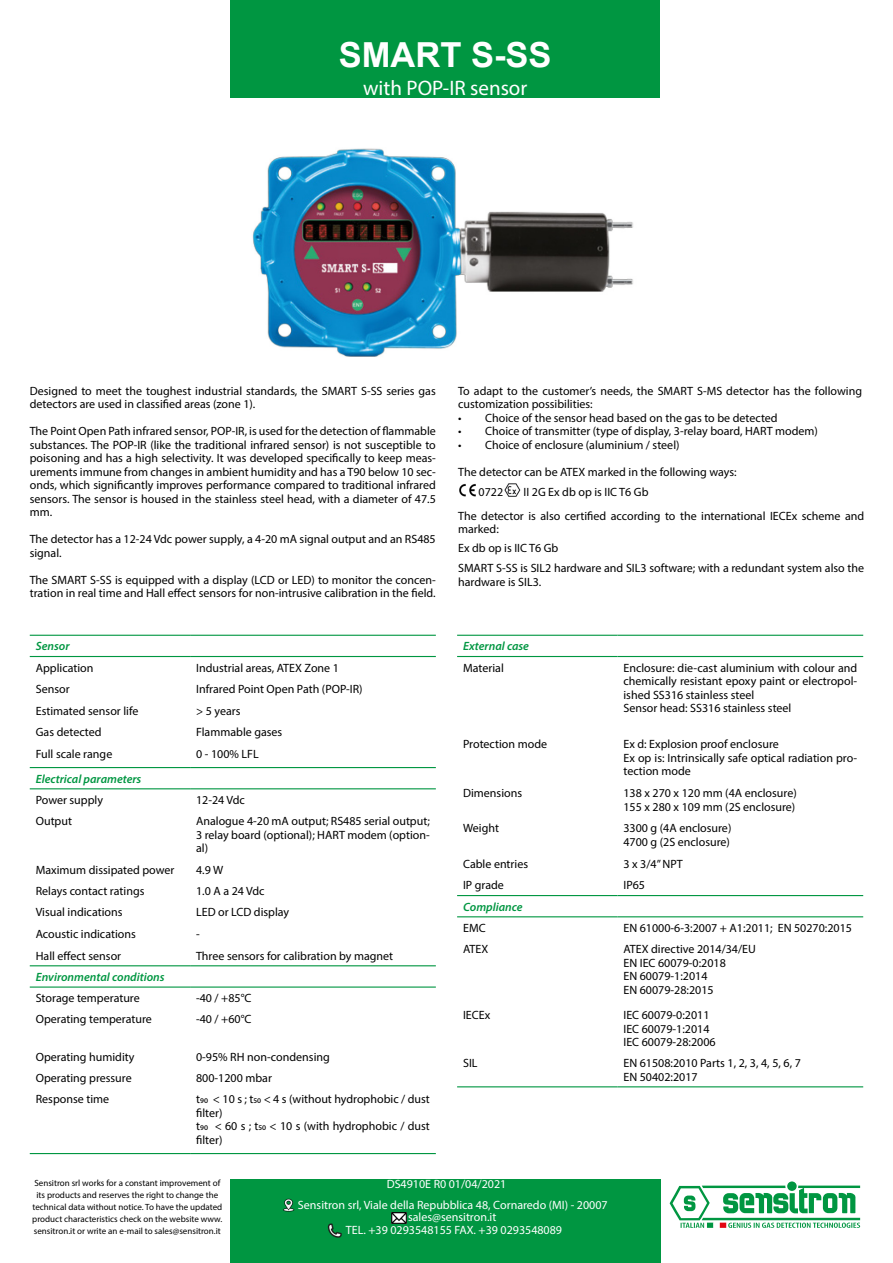
<style>
.page{position:relative;width:893px;height:1263px;background:#fff}
.page>*{position:absolute;margin:0;border:0;box-sizing:border-box;transform-origin:0 0}
.t1{font:700 34.5px "Arial";color:#fff}
.t2{font:21px "Myriad Pro";color:#fff}
.t3{font:12px/13.5px "Myriad Pro";color:#000}
.t4{font:12px/12px "Myriad Pro";color:#fff;text-align:center}
.t5{font:italic 600 12px "Myriad Pro";color:#009641}
.t6{font:9px/12px "Myriad Pro";color:#000;text-align:center}
</style>
<div class="page">
<div style="left:231px;top:1179px;width:430px;height:84px;background:#009641"></div>
<div style="left:230px;top:0;width:430px;height:98px;background:#009641"></div>
<svg style="left:670px;top:1181px;width:190px;height:47px"></svg>
<img style="left:283px;top:1198px;width:11px;height:14px">
<img style="left:391px;top:1213px;width:15px;height:10px">
<img style="left:327px;top:1223px;width:15px;height:14px">
<hr style="left:190px;top:965px;width:246px;height:1px;background:#009641">
<hr style="left:190px;top:986px;width:246px;height:2px;background:#009641">
<hr style="left:30px;top:635px;width:160px;height:1px;background:#009641">
<hr style="left:190px;top:635px;width:246px;height:1px;background:#009641">
<hr style="left:30px;top:656px;width:160px;height:1px;background:#009641">
<hr style="left:190px;top:656px;width:246px;height:1px;background:#009641">
<hr style="left:30px;top:767px;width:160px;height:1px;background:#009641">
<hr style="left:190px;top:767px;width:246px;height:1px;background:#009641">
<hr style="left:30px;top:788px;width:160px;height:1px;background:#009641">
<hr style="left:190px;top:788px;width:246px;height:1px;background:#009641">
<hr style="left:30px;top:965px;width:160px;height:1px;background:#009641">
<hr style="left:30px;top:1153px;width:160px;height:1px;background:#009641">
<hr style="left:190px;top:1153px;width:246px;height:1px;background:#009641">
<hr style="left:30px;top:986px;width:160px;height:2px;background:#009641">
<hr style="left:617px;top:895px;width:246px;height:1px;background:#009641">
<hr style="left:457px;top:916px;width:160px;height:1px;background:#009641">
<hr style="left:617px;top:916px;width:246px;height:1px;background:#009641">
<hr style="left:457px;top:1086px;width:160px;height:1px;background:#009641">
<hr style="left:617px;top:1086px;width:246px;height:1px;background:#009641">
<hr style="left:457px;top:635px;width:160px;height:1px;background:#009641">
<hr style="left:617px;top:635px;width:246px;height:1px;background:#009641">
<hr style="left:457px;top:656px;width:160px;height:1px;background:#009641">
<hr style="left:617px;top:656px;width:246px;height:1px;background:#009641">
<hr style="left:457px;top:895px;width:160px;height:1px;background:#009641">
<img style="left:459px;top:484px;width:17px;height:13px">
<img style="left:504px;top:484px;width:17px;height:13px">
<img style="left:252px;top:148px;width:381px;height:209px">
<h1 class="t1" style="left:339px;top:31px;width:214px">SMART S-SS</h1>
<h2 class="t2" style="left:363px;top:75px;width:166px">with POP-IR sensor</h2>
<p class="t3" style="left:30px;top:384px;width:408px">Designed to meet the toughest industrial standards, the SMART S-SS series gas detectors are used in classified areas (zone 1).</p>
<p class="t3" style="left:30px;top:424px;width:408px;text-align:justify">The Point Open Path infrared sensor, POP-IR, is used for the detection of flammable substances. The POP-IR (like the traditional infrared sensor) is not susceptible to poisoning and has a high selectivity. It was developed specifically to keep meas&shy;urements immune from changes in ambient humidity and has a T90 below 10 sec&shy;onds, which significantly improves performance compared to traditional infrared sensors. The sensor is housed in the stainless steel head, with a diameter of 47.5 mm.</p>
<p class="t3" style="left:30px;top:532px;width:408px">The detector has a 12-24 Vdc power supply, a 4-20 mA signal output and an RS485 signal.</p>
<p class="t3" style="left:30px;top:573px;width:408px">The SMART S-SS is equipped with a display (LCD or LED) to monitor the concen&shy;tration in real time and Hall effect sensors for non-intrusive calibration in the field.</p>
<p class="t5" style="left:36px;top:639px;width:35px">Sensor</p>
<p class="t3" style="left:36px;top:660px;width:59px">Application</p>
<p class="t3" style="left:196px;top:660px;width:144px">Industrial areas, ATEX Zone 1</p>
<p class="t3" style="left:36px;top:682px;width:35px">Sensor</p>
<p class="t3" style="left:196px;top:682px;width:168px">Infrared Point Open Path (POP-IR)</p>
<p class="t3" style="left:36px;top:703px;width:104px">Estimated sensor life</p>
<p class="t3" style="left:196px;top:703px;width:46px">&gt; 5 years</p>
<p class="t3" style="left:36px;top:725px;width:67px">Gas detected</p>
<p class="t3" style="left:196px;top:725px;width:88px">Flammable gases</p>
<p class="t3" style="left:36px;top:747px;width:78px">Full scale range</p>
<p class="t3" style="left:196px;top:747px;width:64px">0 - 100% LFL</p>
<p class="t5" style="left:36px;top:771px;width:107px">Electrical parameters</p>
<p class="t3" style="left:36px;top:793px;width:69px">Power supply</p>
<p class="t3" style="left:196px;top:793px;width:50px">12-24 Vdc</p>
<p class="t3" style="left:36px;top:814px;width:38px">Output</p>
<p class="t3" style="left:196px;top:814px;width:235px;text-align:justify">Analogue 4-20 mA output; RS485 serial output; 3 relay board (optional); HART modem (option&shy;al)</p>
<p class="t3" style="left:36px;top:863px;width:140px">Maximum dissipated power</p>
<p class="t3" style="left:196px;top:863px;width:29px">4.9 W</p>
<p class="t3" style="left:36px;top:884px;width:110px">Relays contact ratings</p>
<p class="t3" style="left:196px;top:884px;width:70px">1.0 A a 24 Vdc</p>
<p class="t3" style="left:36px;top:905px;width:88px">Visual indications</p>
<p class="t3" style="left:196px;top:905px;width:95px">LED or LCD display</p>
<p class="t3" style="left:36px;top:927px;width:102px">Acoustic indications</p>
<p class="t3" style="left:196px;top:927px;width:5px">-</p>
<p class="t3" style="left:36px;top:948px;width:87px">Hall effect sensor</p>
<p class="t3" style="left:196px;top:948px;width:199px">Three sensors for calibration by magnet</p>
<p class="t5" style="left:36px;top:969px;width:130px">Environmental conditions</p>
<p class="t3" style="left:36px;top:991px;width:106px">Storage temperature</p>
<p class="t3" style="left:196px;top:991px;width:57px">-40 / +85°C</p>
<p class="t3" style="left:36px;top:1012px;width:118px">Operating temperature</p>
<p class="t3" style="left:196px;top:1012px;width:57px">-40 / +60°C</p>
<p class="t3" style="left:36px;top:1050px;width:100px">Operating humidity</p>
<p class="t3" style="left:196px;top:1050px;width:135px">0-95% RH non-condensing</p>
<p class="t3" style="left:36px;top:1071px;width:97px">Operating pressure</p>
<p class="t3" style="left:196px;top:1071px;width:77px">800-1200 mbar</p>
<p class="t3" style="left:36px;top:1092px;width:75px">Response time</p>
<p class="t3" style="left:196px;top:1092px;width:235px">t90 &lt; 10 s ; t50 &lt; 4 s (without hydrophobic / dust filter)<br>t90 &lt; 60 s ; t50 &lt; 10 s (with hydrophobic / dust filter)</p>
<p class="t3" style="left:458px;top:384px;width:405px">To adapt to the customer’s needs, the SMART S-MS detector has the following customization possibilities:</p>
<p class="t3" style="left:458px;top:411px;width:321px">• Choice of the sensor head based on the gas to be detected</p>
<p class="t3" style="left:458px;top:424px;width:361px">• Choice of transmitter (type of display, 3-relay board, HART modem)</p>
<p class="t3" style="left:458px;top:438px;width:223px">• Choice of enclosure (aluminium / steel)</p>
<p class="t3" style="left:458px;top:465px;width:280px">The detector can be ATEX marked in the following ways:</p>
<p class="t3" style="left:458px;top:480px;width:408px;line-height:23.5px;text-indent:65px">II 2G Ex db op is IIC T6 Gb<br>The detector is also certified according to the international IECEx scheme and</p>
<p class="t3" style="left:458px;top:520px;width:102px;line-height:18.8px">marked:<br>Ex db op is IIC T6 Gb</p>
<p class="t3" style="left:458px;top:561px;width:408px">SMART S-SS is SIL2 hardware and SIL3 software; with a redundant system also the hardware is SIL3.</p>
<p class="t3" style="left:479px;top:485px;width:26px">0722</p>
<p class="t5" style="left:463px;top:639px;width:67px">External case</p>
<p class="t3" style="left:463px;top:660px;width:42px">Material</p>
<p class="t3" style="left:623px;top:660px;width:235px">Enclosure: die-cast aluminium with colour and chemically resistant epoxy paint or electropol&shy;ished SS316 stainless steel<br>Sensor head: SS316 stainless steel</p>
<p class="t3" style="left:463px;top:737px;width:85px">Protection mode</p>
<p class="t3" style="left:623px;top:737px;width:235px">Ex d: Explosion proof enclosure<br>Ex op is: Intrinsically safe optical radiation pro&shy;tection mode</p>
<p class="t3" style="left:463px;top:786px;width:61px">Dimensions</p>
<p class="t3" style="left:623px;top:786px;width:175px">138 x 270 x 120 mm (4A enclosure)<br>155 x 280 x 109 mm (2S enclosure)</p>
<p class="t3" style="left:463px;top:821px;width:37px">Weight</p>
<p class="t3" style="left:623px;top:821px;width:109px">3300 g (4A enclosure)<br>4700 g (2S enclosure)</p>
<p class="t3" style="left:463px;top:857px;width:67px">Cable entries</p>
<p class="t3" style="left:623px;top:857px;width:61px">3 x 3/4” NPT</p>
<p class="t3" style="left:463px;top:878px;width:42px">IP grade</p>
<p class="t3" style="left:623px;top:878px;width:23px">IP65</p>
<p class="t5" style="left:463px;top:899px;width:61px">Compliance</p>
<p class="t3" style="left:463px;top:921px;width:24px">EMC</p>
<p class="t3" style="left:623px;top:921px;width:230px">EN 61000-6-3:2007 + A1:2011; EN 50270:2015</p>
<p class="t3" style="left:463px;top:942px;width:27px">ATEX</p>
<p class="t3" style="left:623px;top:942px;width:134px">ATEX directive 2014/34/EU<br>EN IEC 60079-0:2018<br>EN 60079-1:2014<br>EN 60079-28:2015</p>
<p class="t3" style="left:463px;top:1008px;width:29px">IECEx</p>
<p class="t3" style="left:623px;top:1008px;width:94px">IEC 60079-0:2011<br>IEC 60079-1:2014<br>IEC 60079-28:2006</p>
<p class="t3" style="left:463px;top:1056px;width:16px">SIL</p>
<p class="t3" style="left:623px;top:1056px;width:179px">EN 61508:2010 Parts 1, 2, 3, 4, 5, 6, 7<br>EN 50402:2017</p>
<p class="t6" style="left:32px;top:1176px;width:192px">Sensitron srl works for a constant improvement of its products and reserves the right to change the technical data without notice. To have the updated product characteristics check on the website www. sensitron.it or write an e-mail to sales@sensitron.it</p>
<p class="t4" style="left:387px;top:1178px;width:121px">DS4910E R0 01/04/2021</p>
<p class="t4" style="left:298px;top:1199px;width:311px">Sensitron srl, Viale della Repubblica 48, Cornaredo (MI) - 20007 sales@sensitron.it</p>
<p class="t4" style="left:346px;top:1224px;width:218px">TEL. +39 0293548155 FAX. +39 0293548089</p>
</div>
